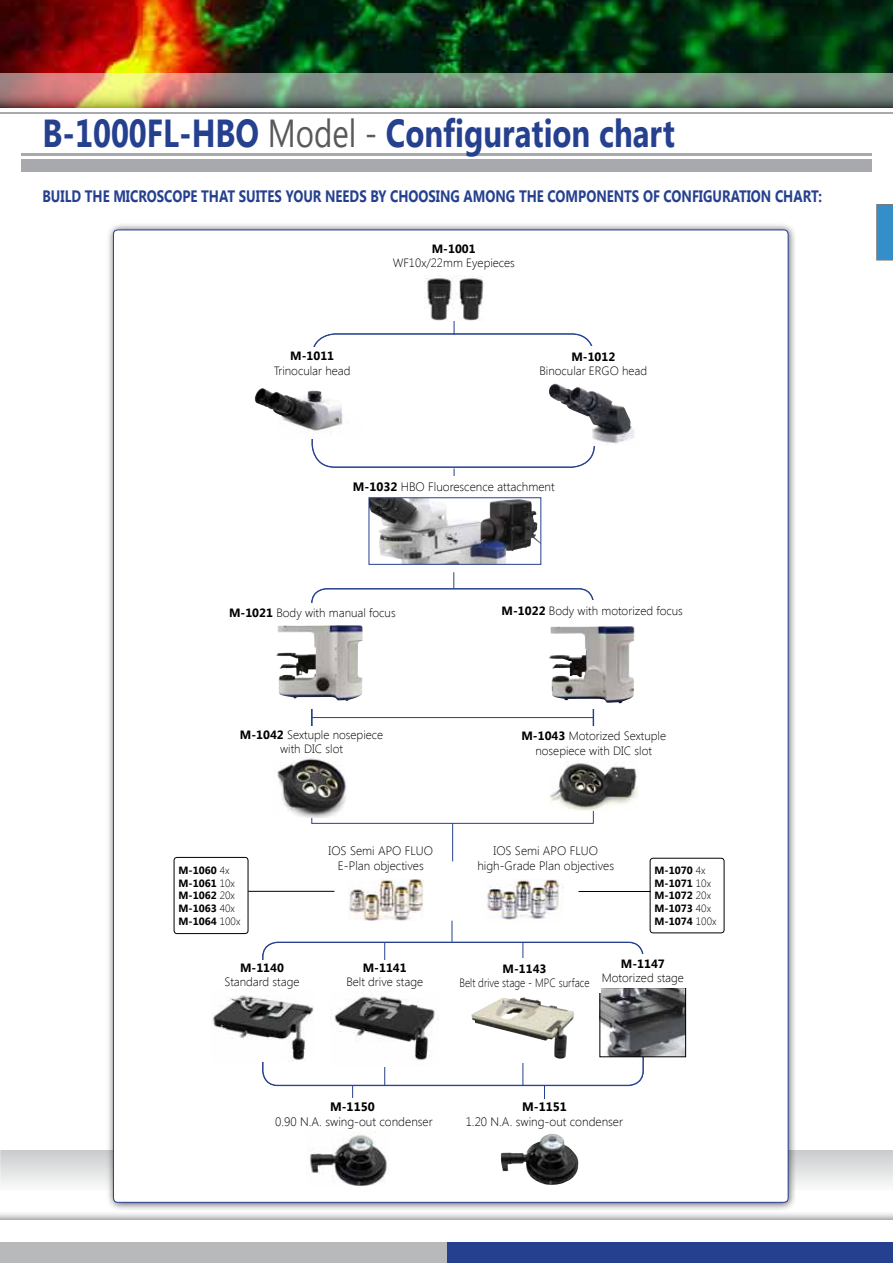
<style>
.page{position:relative;width:893px;height:1263px;background:#fff}
.page>*{position:absolute;margin:0;border:0;box-sizing:border-box;transform-origin:0 0}
.t1{font:700 39px "Segoe UI";color:#25408f;scale:.8 1}
.t2{font:700 16.5px "Segoe UI";color:#25408f;scale:.8 1}
.t3{font:300 12.15px/14.5px "Segoe UI";color:#000;text-align:center}
.t4{font:700 12.15px "Segoe UI";color:#000}
.t5{font:300 12px/14.4px "Segoe UI";color:#000;text-align:center}
.t6{font:700 12px "Segoe UI";color:#000}
.t7{font:300 12px "Segoe UI";color:#000;scale:.86 1}
.t8{font:700 10.5px/12.6px "Segoe UI";color:#000}
.s1{font-weight:400;color:#58595b}
.s2{font-weight:700}
.s3{font-weight:300}
</style>
<div class="page">
<img style="left:0;top:0;width:893px;height:73px">
<hr style="left:21px;top:154px;width:851px;height:2px;background:#a7a9ac">
<div style="left:21px;top:159px;width:851px;height:13px;background:#a7a9ac"></div>
<img style="left:0;top:73px;width:893px;height:34px">
<hr style="left:0;top:112px;width:893px;height:1px;background:#a7a9ac">
<svg style="left:0;top:1213px;width:893px;height:6px"></svg>
<div style="left:0;top:1150px;width:893px;height:41px;background:linear-gradient(to bottom,#c9cbcc,#fbfcfc)"></div>
<div style="left:446px;top:1242px;width:447px;height:21px;background:#25408f"></div>
<div style="left:0;top:1242px;width:446px;height:21px;background:#b7b9bb"></div>
<svg style="left:876px;top:204px;width:17px;height:57px"></svg>
<div style="left:106px;top:222px;width:691px;height:990px;background:#000;opacity:.7"></div>
<div style="left:113px;top:230px;width:675px;height:972px;background:#fff;border-radius:4px"></div>
<img style="left:371px;top:499px;width:168px;height:64px">
<div style="left:369px;top:497px;width:172px;height:68px;border:1px solid #25408f"></div>
<img style="left:349px;top:879px;width:75px;height:42px">
<img style="left:487px;top:879px;width:76px;height:41px">
<div style="left:312px;top:334px;width:282px;height:133px;border:1px solid #25408f;border-radius:23px"></div>
<div style="left:255px;top:374px;width:107px;height:64px;background:#fff"></div>
<img style="left:255px;top:388px;width:88px;height:44px">
<div style="left:263px;top:942px;width:380px;height:143px;border:1px solid #25408f;border-radius:15px"></div>
<div style="left:547px;top:379px;width:91px;height:66px;background:#fff"></div>
<img style="left:549px;top:384px;width:85px;height:60px">
<svg style="left:454px;top:321px;width:1px;height:14px"></svg>
<img style="left:426px;top:276px;width:58px;height:45px">
<hr style="left:312px;top:823px;width:281px;height:1px;background:#25408f">
<hr style="left:593px;top:709px;width:1px;height:115px;background:#25408f">
<hr style="left:312px;top:709px;width:1px;height:115px;background:#25408f">
<hr style="left:452px;top:823px;width:1px;height:38px;background:#25408f">
<svg style="left:452px;top:921px;width:1px;height:21px"></svg>
<hr style="left:384px;top:942px;width:1px;height:30px;background:#25408f">
<hr style="left:384px;top:1056px;width:1px;height:30px;background:#25408f">
<hr style="left:522px;top:942px;width:1px;height:30px;background:#25408f">
<hr style="left:522px;top:1056px;width:1px;height:30px;background:#25408f">
<svg style="left:454px;top:572px;width:1px;height:16px"></svg>
<img style="left:213px;top:989px;width:101px;height:72px">
<img style="left:334px;top:996px;width:101px;height:71px">
<svg style="left:602px;top:989px;width:82px;height:66px;background:#66676a"></svg>
<div style="left:600px;top:987px;width:86px;height:70px;border:1px solid #000"></div>
<svg style="left:551px;top:626px;width:84px;height:78px"></svg>
<img style="left:549px;top:626px;width:65px;height:52px">
<svg style="left:278px;top:625px;width:85px;height:76px"></svg>
<img style="left:276px;top:625px;width:61px;height:41px">
<hr style="left:312px;top:717px;width:281px;height:1px;background:#25408f">
<img style="left:277px;top:757px;width:69px;height:60px">
<img style="left:549px;top:760px;width:89px;height:50px">
<img style="left:306px;top:1130px;width:82px;height:56px">
<img style="left:501px;top:1134px;width:77px;height:51px">
<svg style="left:352px;top:1086px;width:1px;height:12px"></svg>
<svg style="left:544px;top:1086px;width:1px;height:13px"></svg>
<div style="left:174px;top:857px;width:74px;height:77px;border:1px solid #000;border-radius:3px"></div>
<div style="left:650px;top:858px;width:74px;height:75px;border:1px solid #000;border-radius:3px"></div>
<hr style="left:248px;top:891px;width:86px;height:1px;background:#000">
<hr style="left:578px;top:891px;width:73px;height:1px;background:#000">
<div style="left:464px;top:981px;width:118px;height:82px;background:#fff"></div>
<img style="left:471px;top:997px;width:103px;height:62px">
<div style="left:346px;top:757px;width:213px;height:17px;background:#fff"></div>
<div style="left:525px;top:346px;width:137px;height:35px;background:#fff"></div>
<div style="left:212px;top:960px;width:100px;height:29px;background:#fff"></div>
<div style="left:328px;top:960px;width:113px;height:29px;background:#fff"></div>
<div style="left:593px;top:954px;width:99px;height:33px;background:#fff"></div>
<div style="left:511px;top:727px;width:165px;height:33px;background:#fff"></div>
<div style="left:263px;top:347px;width:99px;height:32px;background:#fff"></div>
<div style="left:449px;top:958px;width:151px;height:34px;background:#fff"></div>
<h1 class="t1" style="left:43px;top:105px;width:792px">B-1000FL-HBO <span class="s1">Model -</span> CONFIGURATION CHART</h1>
<h2 class="t2" style="left:43px;top:184px;width:21px">BUILD</h2>
<h2 class="t2" style="left:85px;top:184px;width:47px">THE MICROSCOPE</h2>
<h2 class="t2" style="left:201px;top:184px;width:12px">THAT</h2>
<h2 class="t2" style="left:239px;top:184px;width:10px">SUITES</h2>
<h2 class="t2" style="left:286px;top:184px;width:13px">YOUR</h2>
<h2 class="t2" style="left:325px;top:184px;width:12px">NEEDS</h2>
<h2 class="t2" style="left:370px;top:184px;width:37px">BY CHOOSIN</h2>
<h2 class="t2" style="left:451px;top:184px;width:31px">G AMON</h2>
<h2 class="t2" style="left:506px;top:184px;width:65px">G THE COMPONENTS</h2>
<h2 class="t2" style="left:643px;top:184px;width:37px">OF CONFI</h2>
<h2 class="t2" style="left:703px;top:184px;width:23px">GURATION</h2>
<h2 class="t2" style="left:775px;top:184px;width:12px">CHART</h2>
<h2 class="t2" style="left:819px;top:184px;width:6px">:</h2>
<p class="t6" style="left:290px;top:348px;width:45px">M-1011</p>
<p class="t5" style="left:274px;top:363px;width:78px">Trinocular head</p>
<p class="t6" style="left:432px;top:240px;width:45px">M-1001</p>
<p class="t5" style="left:393px;top:255px;width:124px">WF10x/22mm Eyepieces</p>
<p class="t6" style="left:571px;top:348px;width:45px">M-1012</p>
<p class="t5" style="left:539px;top:363px;width:109px">Binocular ERGO head</p>
<p class="t3" style="left:353px;top:479px;width:203px"><span class="s2">M-1032</span> HBO Fluorescence attachment</p>
<p class="t5" style="left:229px;top:606px;width:168px"><span class="s2">M-1021</span> Body with manual focus</p>
<p class="t5" style="left:502px;top:603px;width:183px"><span class="s2">M-1022</span> Body with motorized focus</p>
<p class="t5" style="left:240px;top:727px;width:145px"><span class="s2">M-1042</span> Sextuple nosepiece with DIC slot</p>
<p class="t5" style="left:521px;top:728px;width:146px"><span class="s2">M-1043</span> Motorized Sextuple nosepiece with DIC slot</p>
<p class="t3" style="left:329px;top:843px;width:106px">IOS Semi APO FLUO<br>E-Plan objectives</p>
<p class="t3" style="left:477px;top:843px;width:138px">IOS Semi APO FLUO high-Grade Plan objectives</p>
<p class="t8" style="left:178px;top:863px;width:63px">M-1060 <span class="s3">4x<br></span>M-1061 <span class="s3">10x<br></span>M-1062 <span class="s3">20x<br></span>M-1063 <span class="s3">40x<br></span>M-1064 <span class="s3">100x</span></p>
<p class="t8" style="left:655px;top:863px;width:63px">M-1070 <span class="s3">4x<br></span>M-1071 <span class="s3">10x<br></span>M-1072 <span class="s3">20x<br></span>M-1073 <span class="s3">40x<br></span>M-1074 <span class="s3">100x</span></p>
<p class="t6" style="left:240px;top:959px;width:45px">M-1140</p>
<p class="t5" style="left:224px;top:974px;width:77px">Standard stage</p>
<p class="t6" style="left:363px;top:959px;width:45px">M-1141</p>
<p class="t5" style="left:346px;top:974px;width:78px">Belt drive stage</p>
<p class="t6" style="left:503px;top:960px;width:45px">M-1143</p>
<p class="t7" style="left:459px;top:974px;width:153px">Belt drive stage - MPC surface</p>
<p class="t6" style="left:621px;top:955px;width:45px">M-1147</p>
<p class="t5" style="left:602px;top:970px;width:84px">Motorized stage</p>
<p class="t4" style="left:330px;top:1098px;width:46px">M-1150</p>
<p class="t3" style="left:275px;top:1114px;width:159px">0.90 N.A. swing-out condenser</p>
<p class="t4" style="left:522px;top:1098px;width:46px">M-1151</p>
<p class="t3" style="left:466px;top:1114px;width:159px">1.20 N.A. swing-out condenser</p>
</div>
